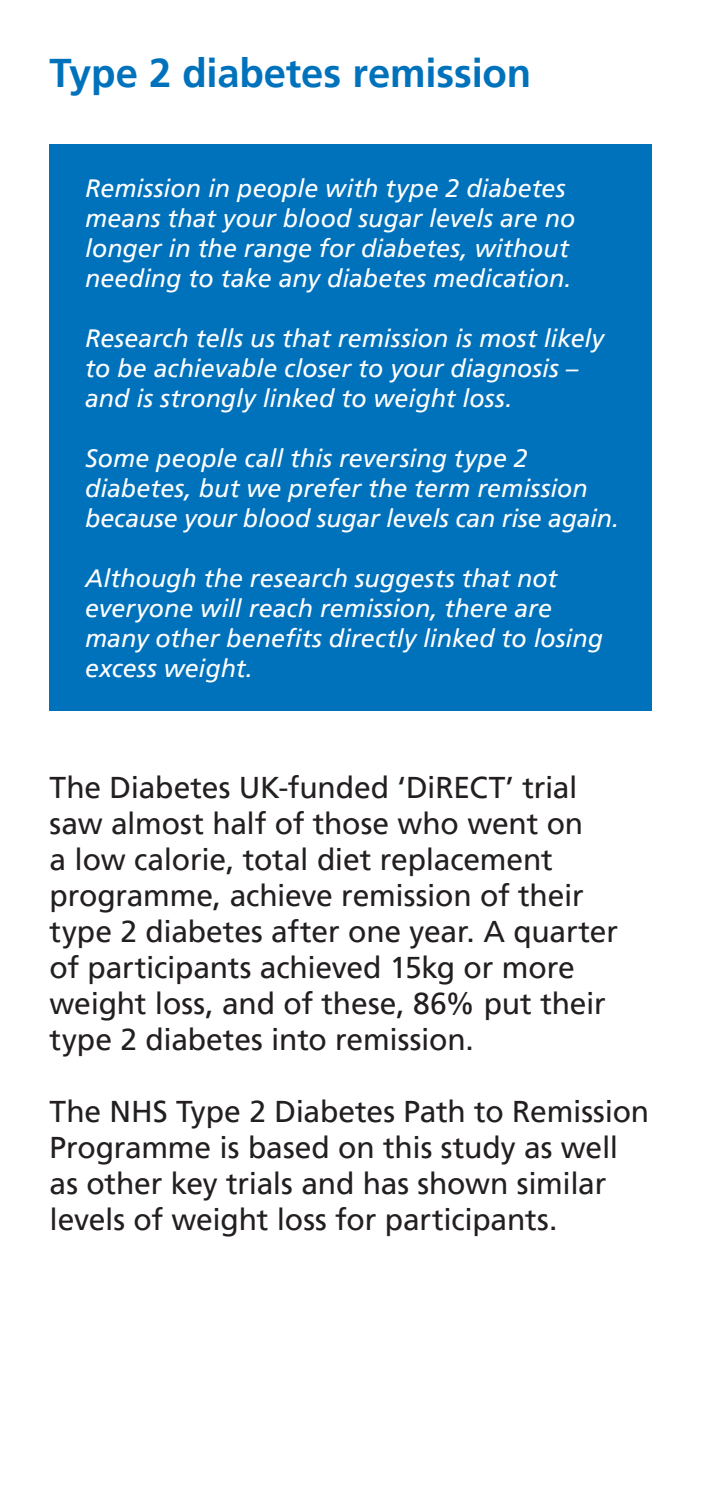
<style>
.page{position:relative;width:702px;height:1489px;background:#fff}
.page>*{position:absolute;margin:0;border:0;box-sizing:border-box;transform-origin:0 0}
.t1{font:700 40px "Frutiger LT Pro";letter-spacing:-.005em;color:#0072bc}
.t2{font:30px/36px "Frutiger LT Pro";letter-spacing:-.01em;color:#231f20}
.t3{font:italic 25px/30px "Frutiger LT Pro";color:#fff}
</style>
<div class="page">
<hr style="left:701px;top:0;width:1px;height:1488px;background:#0072bc">
<div style="left:50px;top:144px;width:602px;height:566px;background:#0072bc"></div>
<p class="t1" style="left:50px;top:49px;width:483px">Type 2 diabetes remission</p>
<p class="t3" style="left:85px;top:174px;width:492px">Remission in people with type 2 diabetes means that your blood sugar levels are no longer in the range for diabetes, without needing to take any diabetes medication.</p>
<p class="t3" style="left:85px;top:324px;width:520px">Research tells us that remission is most likely to be achievable closer to your diagnosis – and is strongly linked to weight loss.</p>
<p class="t3" style="left:85px;top:444px;width:535px">Some people call this reversing type 2 diabetes, but we prefer the term remission because your blood sugar levels can rise again.</p>
<p class="t3" style="left:85px;top:564px;width:519px">Although the research suggests that not everyone will reach remission, there are many other benefits directly linked to losing excess weight.</p>
<p class="t2" style="left:50px;top:769px;width:570px">The Diabetes UK-funded ‘DiRECT’ trial saw almost half of those who went on<br>a low calorie, total diet replacement programme, achieve remission of their type 2 diabetes after one year. A quarter of participants achieved 15kg or more weight loss, and of these, 86% put their type 2 diabetes into remission.</p>
<p class="t2" style="left:50px;top:1093px;width:601px">The NHS Type 2 Diabetes Path to Remission Programme is based on this study as well as other key trials and has shown similar levels of weight loss for participants.</p>
</div>
